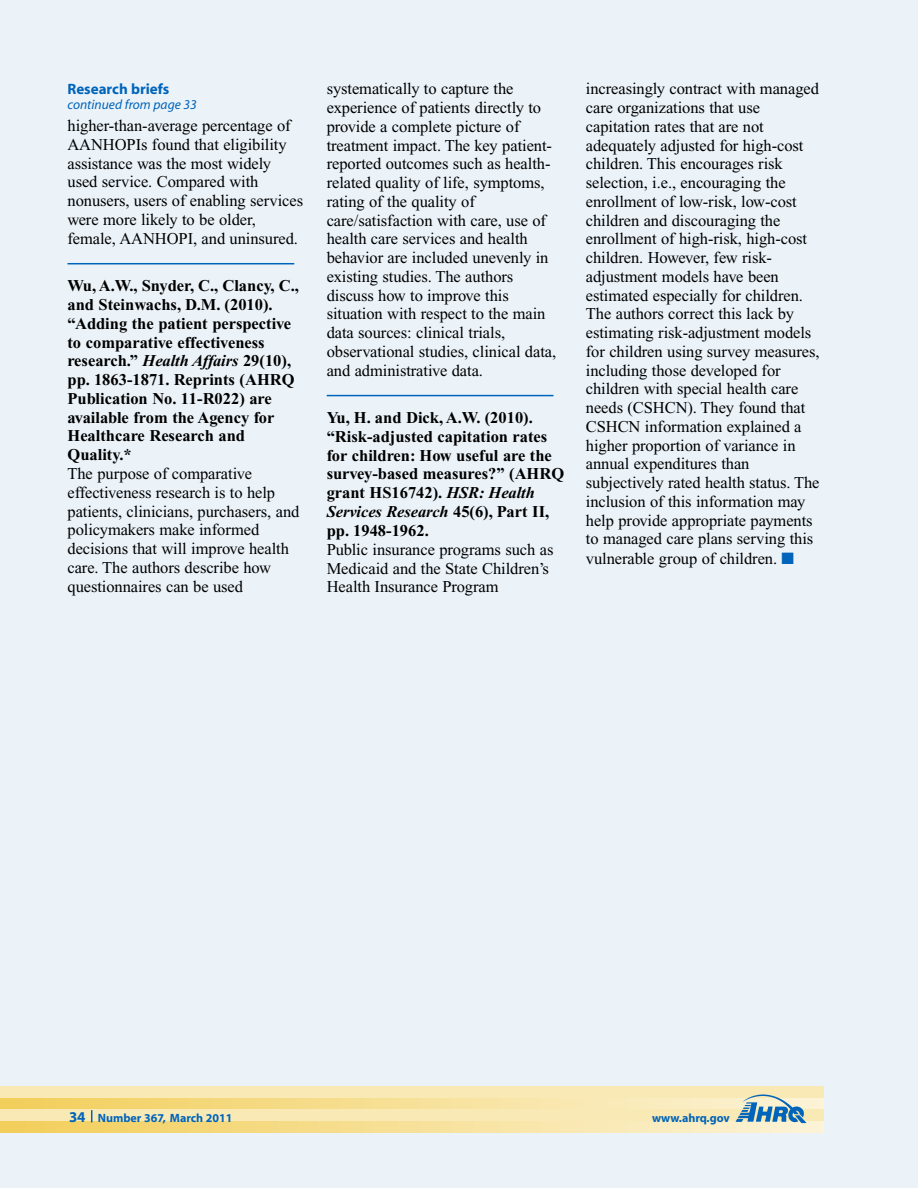
<style>
.page{position:relative;width:918px;height:1188px;background:#ebf3f9}
.page>*{position:absolute;margin:0;border:0;box-sizing:border-box;transform-origin:0 0}
.t1{font:16.5px/18.8px "Times New Roman";letter-spacing:-.005em;color:#000}
.t2{font:700 16.5px/18.8px "Times New Roman";color:#000}
.t3{font:700 15px "Myriad";color:#0064ba}
.t4{font:italic 13.5px "Myriad";color:#0064ba}
.t5{font:700 12px "Myriad";color:#0064ba}
.s1{font-style:italic}
.s2{color:#0064ba}
.s3{font-size:15px}
</style>
<div class="page">
<div style="left:0;top:1087px;width:823px;height:45px;background:#f9e9b4"></div>
<svg style="left:0;top:1099px;width:823px;height:10px"></svg>
<svg style="left:0;top:1122px;width:823px;height:10px"></svg>
<svg style="left:91px;top:1110px;width:1px;height:12px"></svg>
<img style="left:733px;top:1094px;width:75px;height:30px">
<hr style="left:68px;top:263px;width:226px;height:1px;background:#0064ba">
<hr style="left:327px;top:395px;width:227px;height:1px;background:#0064ba">
<p class="t3" style="left:68px;top:83px;width:103px">Research briefs</p>
<p class="t4" style="left:68px;top:99px;width:131px">continued from page 33</p>
<p class="t1" style="left:68px;top:118px;width:237px">higher-than-average percentage of<br>AANHOPIs found that eligibility assistance was the most widely used service. Compared with nonusers, users of enabling services were more likely to be older, female, AANHOPI, and uninsured.</p>
<p class="t2" style="left:67px;top:278px;width:233px">Wu, A.W., Snyder, C., Clancy, C., and Steinwachs, D.M. (2010). “Adding the patient perspective to comparative effectiveness research.” <span class="s1">Health Affairs</span> 29(10), pp. 1863-1871. Reprints (AHRQ<br>Publication No. 11-R022) are available from the Agency for<br>Healthcare Research and<br>Quality.*</p>
<p class="t1" style="left:68px;top:466px;width:233px">The purpose of comparative effectiveness research is to help patients, clinicians, purchasers, and policymakers make informed decisions that will improve health care. The authors describe how questionnaires can be used</p>
<p class="t1" style="left:327px;top:81px;width:231px">systematically to capture the experience of patients directly to provide a complete picture of treatment impact. The key patient&shy;reported outcomes such as health&shy;related quality of life, symptoms, rating of the quality of care/satisfaction with care, use of health care services and health behavior are included unevenly in existing studies. The authors discuss how to improve this situation with respect to the main data sources: clinical trials, observational studies, clinical data, and administrative data.</p>
<p class="t2" style="left:327px;top:410px;width:239px">Yu, H. and Dick, A.W. (2010). “Risk-adjusted capitation rates for children: How useful are the survey-based measures?” (AHRQ grant HS16742). <span class="s1">HSR: Health<br>Services Research</span> 45(6), Part II, pp. 1948-1962.</p>
<p class="t1" style="left:327px;top:541px;width:228px">Public insurance programs such as<br>Medicaid and the State Children’s<br>Health Insurance Program</p>
<p class="t1" style="left:586px;top:81px;width:235px">increasingly contract with managed care organizations that use capitation rates that are not adequately adjusted for high-cost children. This encourages risk selection, i.e., encouraging the enrollment of low-risk, low-cost children and discouraging the enrollment of high-risk, high-cost children. However, few risk&shy;adjustment models have been estimated especially for children.<br>The authors correct this lack by estimating risk-adjustment models for children using survey measures, including those developed for children with special health care needs (CSHCN). They found that<br>CSHCN information explained a higher proportion of variance in annual expenditures than subjectively rated health status. The inclusion of this information may help provide appropriate payments to managed care plans serving this vulnerable group of children. <span class="s2">■</span></p>
<p class="t5" style="left:69px;top:1114px;width:165px"><span class="s3">34</span> Number 367, March 2011</p>
<p class="t5" style="left:652px;top:1113px;width:79px">www.ahrq.gov</p>
</div>
